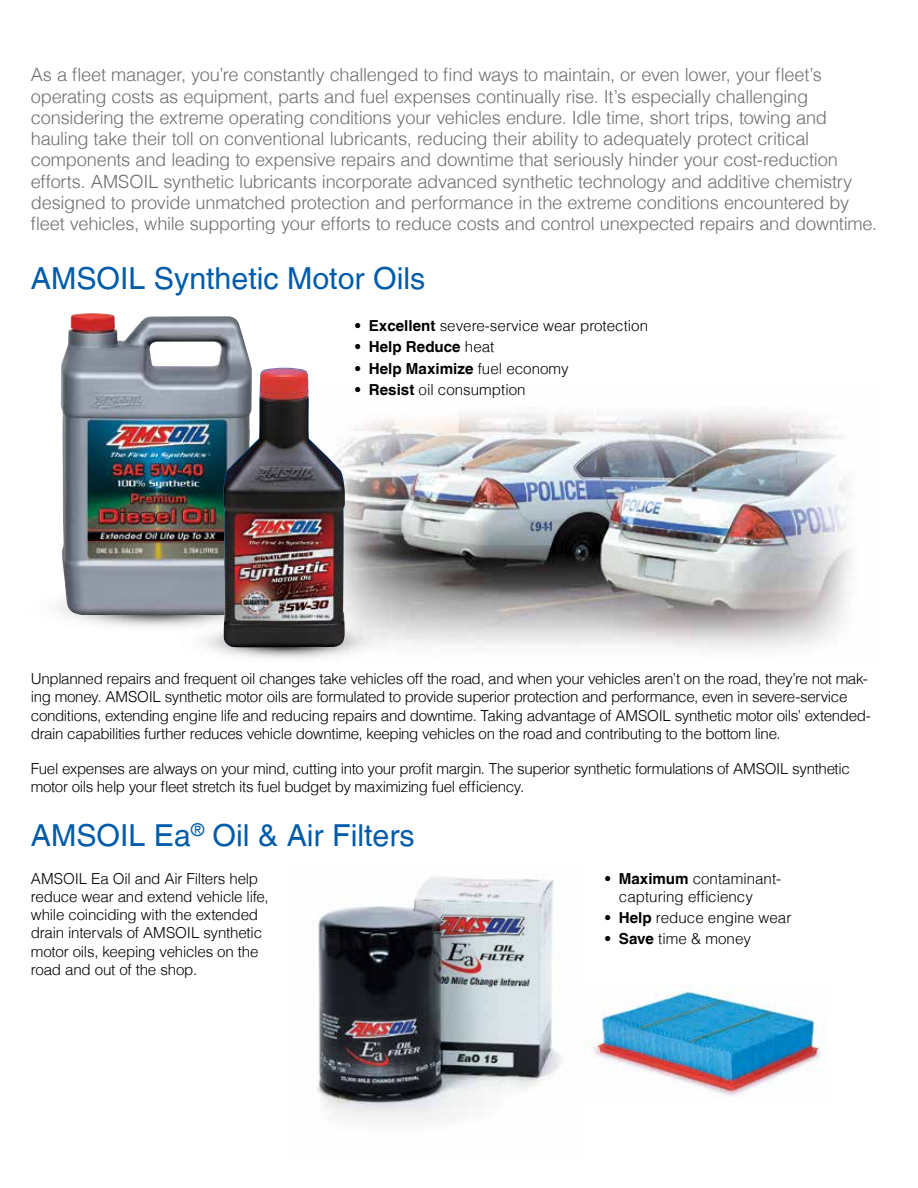
<style>
.page{position:relative;width:918px;height:1188px;background:#fff}
.page>*{position:absolute;margin:0;border:0;box-sizing:border-box;transform-origin:0 0}
.t1{font:30.3px "Helvetica LT";color:#005baa}
.t2{font:300 18.15px/21.3px "Helvetica LT";letter-spacing:-.015em;color:#6d6e71}
.t3{font:300 15.15px/18.1px "Helvetica LT";letter-spacing:-.02em;color:#000}
.t4{font:300 15.15px/18.1px "Helvetica LT";color:#000}
.t5{font:700 15.15px "Helvetica LT";color:#000}
.s1{font-weight:700}
.s2{font-weight:300}
</style>
<div class="page">
<img style="left:345px;top:413px;width:506px;height:236px">
<img style="left:316px;top:877px;width:245px;height:243px">
<img style="left:585px;top:987px;width:241px;height:113px">
<img style="left:61px;top:313px;width:191px;height:303px">
<img style="left:179px;top:609px;width:210px;height:50px">
<img style="left:223px;top:368px;width:122px;height:279px">
<p class="t2" style="left:31px;top:64px;width:848px">As a fleet manager, you’re constantly challenged to find ways to maintain, or even lower, your fleet’s operating costs as equipment, parts and fuel expenses continually rise. It’s especially challenging considering the extreme operating conditions your vehicles endure. Idle time, short trips, towing and hauling take their toll on conventional lubricants, reducing their ability to adequately protect critical components and leading to expensive repairs and downtime that seriously hinder your cost-reduction efforts. AMSOIL synthetic lubricants incorporate advanced synthetic technology and additive chemistry designed to provide unmatched protection and performance in the extreme conditions encountered by fleet vehicles, while supporting your efforts to reduce costs and control unexpected repairs and downtime.</p>
<h1 class="t1" style="left:31px;top:261px;width:396px">AMSOIL Synthetic Motor Oils</h1>
<p class="t4" style="left:355px;top:317px;width:294px"><span class="s1">• Excellent</span> severe-service wear protection</p>
<p class="t5" style="left:355px;top:338px;width:141px">• Help Reduce <span class="s2">heat</span></p>
<p class="t5" style="left:355px;top:359px;width:215px">• Help Maximize <span class="s2">fuel economy</span></p>
<p class="t4" style="left:355px;top:380px;width:172px"><span class="s1">• Resist</span> oil consumption</p>
<p class="t3" style="left:31px;top:670px;width:842px">Unplanned repairs and frequent oil changes take vehicles off the road, and when your vehicles aren’t on the road, they’re not mak&shy;ing money. AMSOIL synthetic motor oils are formulated to provide superior protection and performance, even in severe-service conditions, extending engine life and reducing repairs and downtime. Taking advantage of AMSOIL synthetic motor oils’ extended&shy;drain capabilities further reduces vehicle downtime, keeping vehicles on the road and contributing to the bottom line.</p>
<p class="t3" style="left:31px;top:759px;width:821px">Fuel expenses are always on your mind, cutting into your profit margin. The superior synthetic formulations of AMSOIL synthetic motor oils help your fleet stretch its fuel budget by maximizing fuel efficiency.</p>
<h1 class="t1" style="left:31px;top:817px;width:385px">AMSOIL Ea<sup>®</sup> Oil &amp; Air Filters</h1>
<p class="t3" style="left:31px;top:869px;width:240px">AMSOIL Ea Oil and Air Filters help reduce wear and extend vehicle life, while coinciding with the extended drain intervals of AMSOIL synthetic motor oils, keeping vehicles on the road and out of the shop.</p>
<p class="t4" style="left:619px;top:869px;width:164px;text-indent:-14px"><span class="s1">• Maximum</span> contaminant&shy;capturing efficiency</p>
<p class="t4" style="left:605px;top:908px;width:188px"><span class="s1">• Help</span> reduce engine wear</p>
<p class="t4" style="left:605px;top:930px;width:147px"><span class="s1">• Save</span> time &amp; money</p>
</div>
